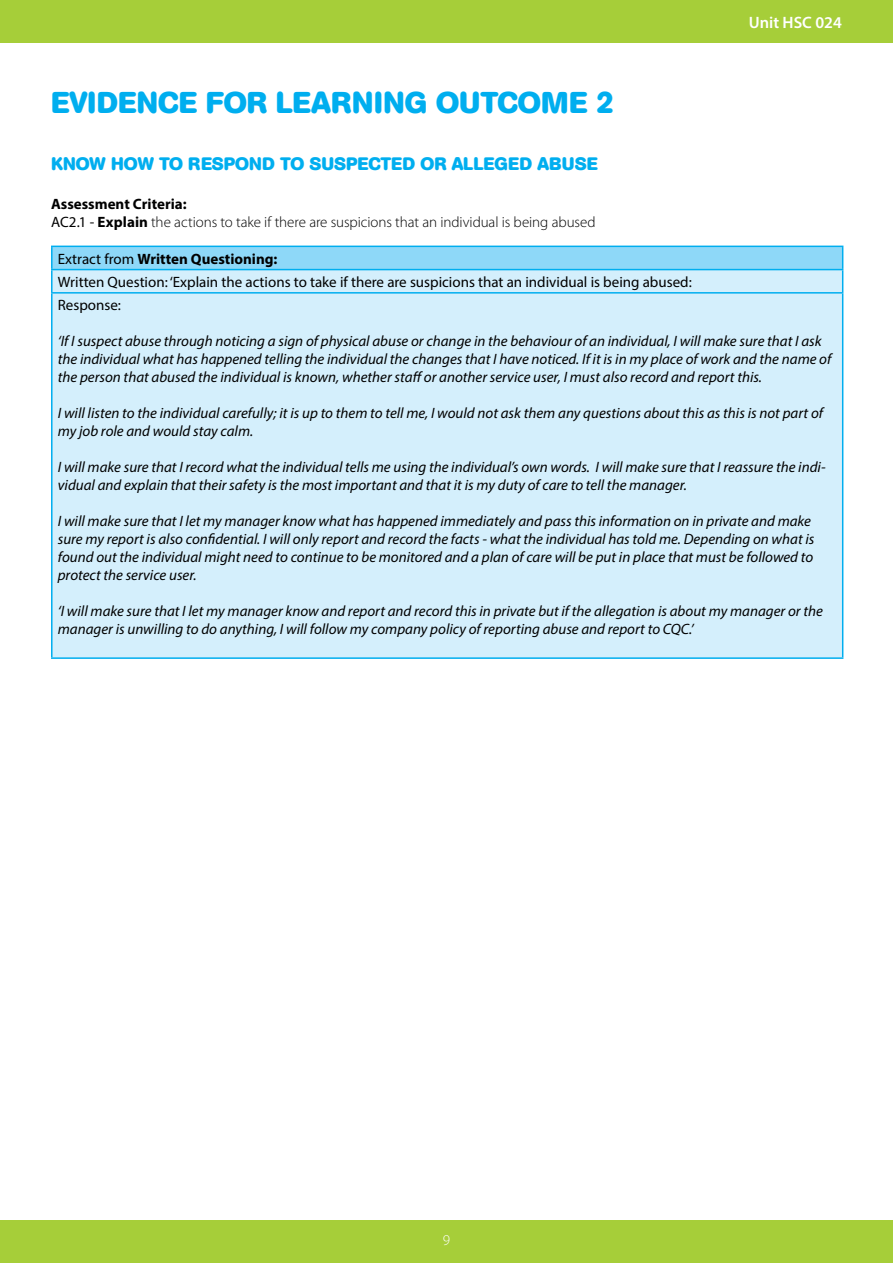
<style>
.page{position:relative;width:893px;height:1263px;background:#fff}
.page>*{position:absolute;margin:0;border:0;box-sizing:border-box;transform-origin:0 0}
.t1{font:700 30px "AG Book Rounded";color:#00aeef}
.t2{font:700 18px "AG Book Rounded";color:#00aeef}
.t3{font:600 16.5px "Myriad Pro";color:#fff}
.t4{font:italic 15px/18px "Myriad Pro";color:#000}
.t5{font:15px/23.2px "Myriad Pro";color:#000}
.t6{font:300 15px/18px "Myriad Pro";letter-spacing:-.005em;color:#000}
.t7{font:300 15px "Myriad Pro";color:#fff}
.s1{font-weight:700}
.s2{font-weight:400}
</style>
<div class="page">
<div style="left:0;top:0;width:893px;height:43px;background:#a6ce39"></div>
<div style="left:0;top:1220px;width:893px;height:43px;background:#a6ce39"></div>
<div style="left:52px;top:246px;width:791px;height:24px;background:#8ed8f8"></div>
<div style="left:53px;top:270px;width:789px;height:387px;background:#d4effc"></div>
<hr style="left:51px;top:246px;width:792px;height:1px;background:#00aeef">
<hr style="left:51px;top:247px;width:2px;height:22px;background:#00aeef">
<hr style="left:51px;top:269px;width:792px;height:1px;background:#00aeef">
<hr style="left:51px;top:270px;width:2px;height:22px;background:#00aeef">
<svg style="left:842px;top:247px;width:1px;height:45px"></svg>
<hr style="left:51px;top:292px;width:792px;height:2px;background:#00aeef">
<hr style="left:51px;top:294px;width:2px;height:363px;background:#00aeef">
<hr style="left:842px;top:294px;width:1px;height:363px;background:#00aeef">
<hr style="left:51px;top:657px;width:792px;height:2px;background:#00aeef">
<h1 class="t1" style="left:51px;top:85px;width:56px">EVIDENCE</h1>
<h1 class="t1" style="left:206px;top:85px;width:21px">FOR</h1>
<h1 class="t1" style="left:276px;top:85px;width:37px">LEARNIN</h1>
<h1 class="t1" style="left:405px;top:85px;width:77px">G OUTCOME</h1>
<h1 class="t1" style="left:596px;top:85px;width:20px">2</h1>
<p class="t3" style="left:749px;top:12px;width:95px">Unit HSC 024</p>
<p class="t2" style="left:51px;top:153px;width:27px">KNOW</p>
<p class="t2" style="left:111px;top:153px;width:15px">HOW</p>
<p class="t2" style="left:159px;top:153px;width:43px">TO RESPOND</p>
<p class="t2" style="left:280px;top:153px;width:42px">TO SUSPECTED</p>
<p class="t2" style="left:420px;top:153px;width:43px">OR ALLE</p>
<p class="t2" style="left:494px;top:153px;width:81px">GED ABUSE</p>
<p class="t6" style="left:51px;top:195px;width:546px"><span class="s1">Assessment Criteria:<br></span><span class="s2">AC2.1 -</span> <span class="s1">Explain</span> the actions to take if there are suspicions that an individual is being abused</p>
<p class="t5" style="left:58px;top:247px;width:635px">Extract from <span class="s1">Written Questioning:<br></span>Written Question: ‘Explain the actions to take if there are suspicions that an individual is being abused:<br>Response:</p>
<p class="t4" style="left:58px;top:332px;width:775px">‘If I suspect abuse through noticing a sign of physical abuse or change in the behaviour of an individual, I will make sure that I ask the individual what has happened telling the individual the changes that I have noticed. If it is in my place of work and the name of the person that abused the individual is known, whether staff or another service user, I must also record and report this.</p>
<p class="t4" style="left:58px;top:404px;width:767px">I will listen to the individual carefully; it is up to them to tell me, I would not ask them any questions about this as this is not part of my job role and would stay calm.</p>
<p class="t4" style="left:58px;top:458px;width:769px">I will make sure that I record what the individual tells me using the individual’s own words. I will make sure that I reassure the indi&shy;vidual and explain that their safety is the most important and that it is my duty of care to tell the manager.</p>
<p class="t4" style="left:58px;top:512px;width:758px">I will make sure that I let my manager know what has happened immediately and pass this information on in private and make sure my report is also confidential. I will only report and record the facts - what the individual has told me. Depending on what is found out the individual might need to continue to be monitored and a plan of care will be put in place that must be followed to protect the service user.</p>
<p class="t4" style="left:58px;top:602px;width:767px">‘I will make sure that I let my manager know and report and record this in private but if the allegation is about my manager or the manager is unwilling to do anything, I will follow my company policy of reporting abuse and report to CQC.’</p>
<p class="t7" style="left:443px;top:1232px;width:9px">9</p>
</div>
